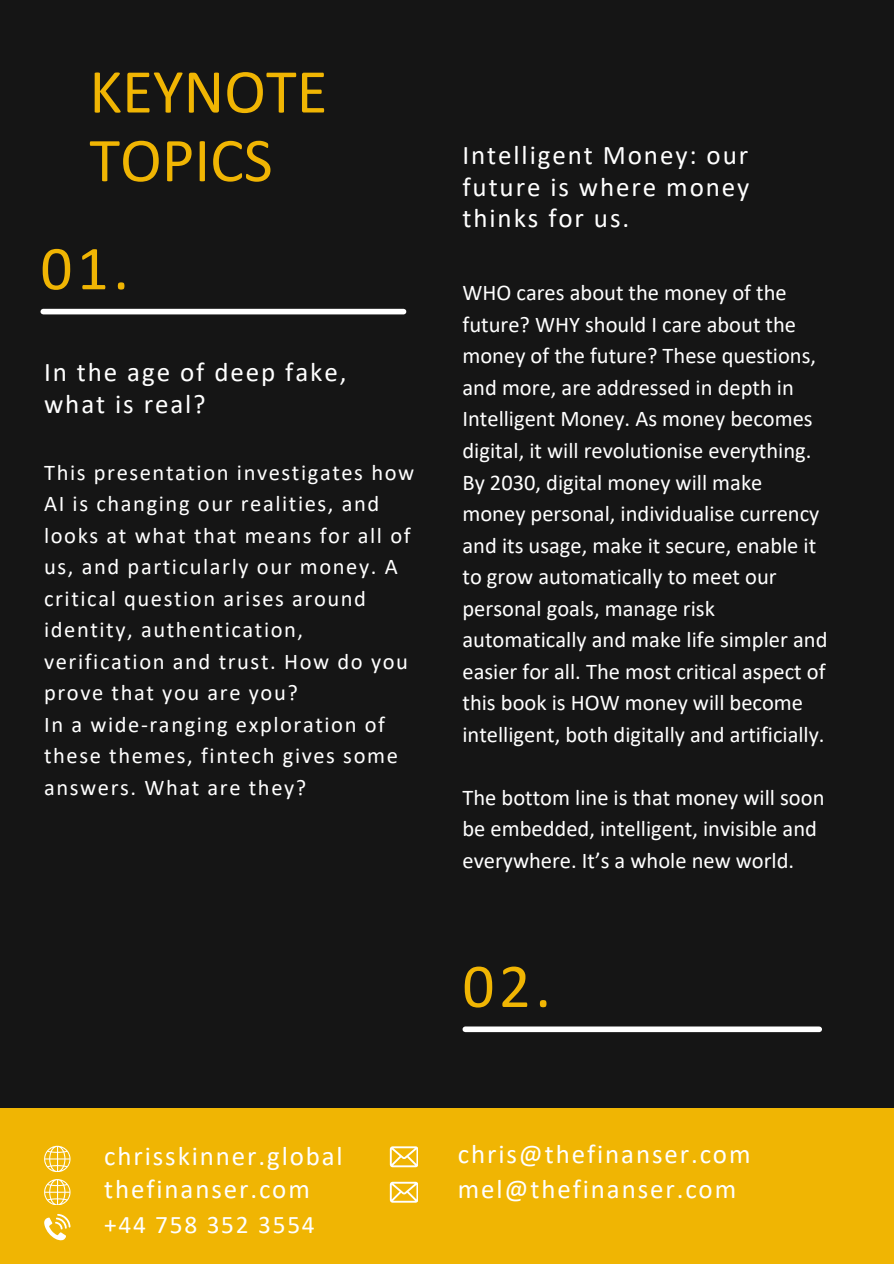
<style>
.page{position:relative;width:894px;height:1264px;background:#fff}
.page>*{position:absolute;margin:0;border:0;box-sizing:border-box;transform-origin:0 0}
.t1{font:63px/68.7px "Calibri";color:#f0b503}
.t2{font:27px/31.5px "Calibri";letter-spacing:.07em;color:#fff;text-align:justify}
.t3{font:26.85px "Calibri";letter-spacing:.07em;color:#fff}
.t4{font:25.35px "Calibri";letter-spacing:.07em;color:#fff}
.t5{font:22.5px/31.5px "Calibri";color:#fff}
.t6{font:22.5px/31.5px "Calibri";letter-spacing:.07em;color:#fff}
</style>
<div class="page">
<div style="left:0;top:0;width:893px;height:1263px;background:#151515"></div>
<div style="left:43px;top:309px;width:360px;height:5px;background:#fff"></div>
<div style="left:465px;top:1026px;width:354px;height:6px;background:#fff"></div>
<div style="left:0;top:1108px;width:893px;height:155px;background:#f0b503"></div>
<svg style="left:44px;top:1214px;width:26px;height:26px"></svg>
<svg style="left:390px;top:1146px;width:28px;height:21px"></svg>
<svg style="left:390px;top:1181px;width:28px;height:21px"></svg>
<svg style="left:44px;top:1145px;width:26px;height:26px"></svg>
<svg style="left:44px;top:1179px;width:26px;height:25px"></svg>
<h1 class="t1" style="left:89px;top:62px;width:239px">KEYNOTE<br>TOPICS</h1>
<p class="t1" style="left:40px;top:239px;width:90px">01.</p>
<p class="t2" style="left:44px;top:359px;width:304px">In the age of deep fake, what is real?</p>
<p class="t6" style="left:44px;top:458px;width:371px">This presentation investigates how<br>AI is changing our realities, and looks at what that means for all of us, and particularly our money. A critical question arises around identity, authentication, verification and trust. How do you prove that you are you?</p>
<h2 class="t6" style="left:44px;top:710px;width:355px">In a wide-ranging exploration of these themes, fintech gives some answers. What are they?</h2>
<h1 class="t2" style="left:462px;top:142px;width:288px">Intelligent Money: our future is where money thinks for us.</h1>
<p class="t5" style="left:462px;top:279px;width:366px">WHO cares about the money of the future? WHY should I care about the money of the future? These questions, and more, are addressed in depth in Intelligent Money. As money becomes digital, it will revolutionise everything.<br>By 2030, digital money will make money personal, individualise currency and its usage, make it secure, enable it to grow automatically to meet our personal goals, manage risk automatically and make life simpler and easier for all. The most critical aspect of this book is HOW money will become intelligent, both digitally and artificially.</p>
<h2 class="t5" style="left:462px;top:783px;width:363px">The bottom line is that money will soon be embedded, intelligent, invisible and everywhere. It’s a whole new world.</h2>
<p class="t1" style="left:462px;top:956px;width:90px">02.</p>
<h2 class="t3" style="left:104px;top:1144px;width:240px">chrisskinner.global</h2>
<p class="t3" style="left:104px;top:1177px;width:207px">thefinanser.com</p>
<p class="t4" style="left:104px;top:1213px;width:212px">+44 758 352 3554</p>
<p class="t3" style="left:457px;top:1142px;width:294px">chris@thefinanser.com</p>
<h1 class="t3" style="left:457px;top:1177px;width:280px">mel@thefinanser.com</h1>
</div>
